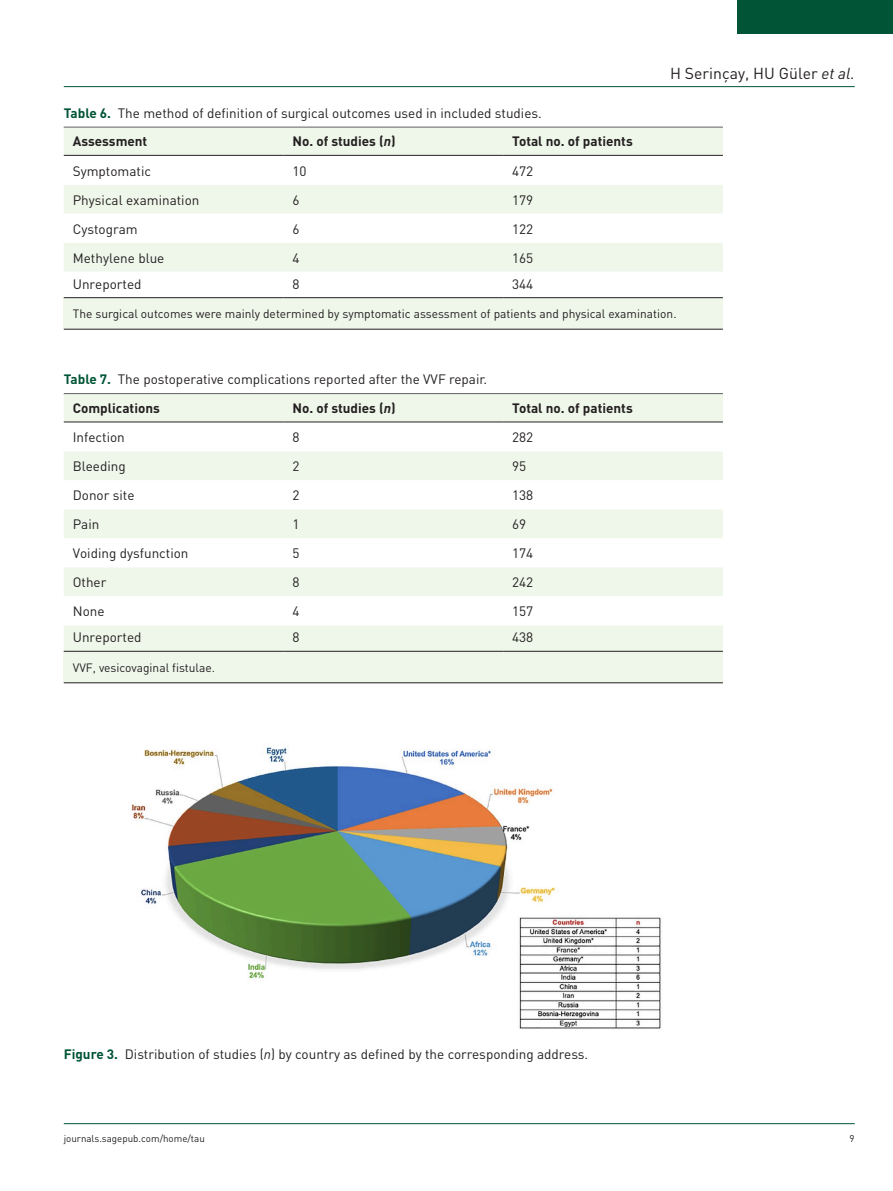
<style>
.page{position:relative;width:893px;height:1191px;background:#fff}
.page>*{position:absolute;margin:0;border:0;box-sizing:border-box;transform-origin:0 0}
.t1{font:15.75px "DIN";color:#231f20}
.t2{font:13.5px/28.5px "DIN";color:#231f20}
.t3{font:700 13.5px "DIN";color:#231f20}
.t4{font:12px "DIN";color:#231f20}
.t5{font:9.75px "DIN";color:#231f20}
.s1{font-weight:700;color:#015436}
.s2{font-weight:700}
.s3{font-style:italic}
</style>
<div class="page">
<hr style="left:64px;top:86px;width:791px;height:1px;background:#015436">
<hr style="left:64px;top:1123px;width:791px;height:1px;background:#015436">
<div style="left:738px;top:0;width:155px;height:34px;background:#015436"></div>
<div style="left:64px;top:651px;width:659px;height:32px;background:#eff7ea"></div>
<div style="left:64px;top:297px;width:659px;height:32px;background:#eff7ea"></div>
<hr style="left:64px;top:127px;width:659px;height:1px;background:#231f20">
<hr style="left:64px;top:329px;width:659px;height:1px;background:#231f20">
<div style="left:64px;top:128px;width:659px;height:27px;background:#eff7ea"></div>
<svg style="left:64px;top:185px;width:659px;height:87px;fill:#eff7ea"></svg>
<hr style="left:64px;top:155px;width:219px;height:1px;background:#231f20">
<hr style="left:283px;top:155px;width:220px;height:1px;background:#231f20">
<hr style="left:503px;top:155px;width:220px;height:1px;background:#231f20">
<hr style="left:64px;top:297px;width:219px;height:1px;background:#231f20">
<hr style="left:283px;top:297px;width:220px;height:1px;background:#231f20">
<hr style="left:503px;top:297px;width:220px;height:1px;background:#231f20">
<hr style="left:64px;top:393px;width:659px;height:1px;background:#231f20">
<hr style="left:64px;top:682px;width:659px;height:1px;background:#231f20">
<div style="left:64px;top:394px;width:659px;height:257px;background:#eff7ea"></div>
<svg style="left:64px;top:422px;width:659px;height:203px"></svg>
<hr style="left:64px;top:421px;width:219px;height:1px;background:#231f20">
<hr style="left:283px;top:421px;width:220px;height:1px;background:#231f20">
<hr style="left:503px;top:421px;width:220px;height:1px;background:#231f20">
<hr style="left:64px;top:651px;width:219px;height:1px;background:#231f20">
<hr style="left:283px;top:651px;width:220px;height:1px;background:#231f20">
<hr style="left:503px;top:651px;width:220px;height:1px;background:#231f20">
<img style="left:130px;top:747px;width:531px;height:282px">
<p class="t2" style="left:73px;top:98px;width:471px;text-indent:-9px"><span class="s1">Table 6.</span> The method of definition of surgical outcomes used in included studies.<br><span class="s2">Assessment</span></p>
<p class="t3" style="left:292px;top:133px;width:105px">No. of studies (<span class="s3">n</span>)</p>
<p class="t3" style="left:512px;top:133px;width:122px">Total no. of patients</p>
<p class="t1" style="left:670px;top:63px;width:186px">H Serinçay, HU Güler <span class="s3">et al.</span></p>
<p class="t2" style="left:73px;top:156px;width:80px">Symptomatic</p>
<p class="t2" style="left:292px;top:156px;width:16px">10</p>
<p class="t2" style="left:512px;top:156px;width:23px">472</p>
<p class="t2" style="left:73px;top:185px;width:128px">Physical examination</p>
<p class="t2" style="left:292px;top:185px;width:9px">6</p>
<p class="t2" style="left:512px;top:185px;width:23px">179</p>
<p class="t2" style="left:73px;top:214px;width:66px">Cystogram</p>
<p class="t2" style="left:292px;top:214px;width:9px">6</p>
<p class="t2" style="left:512px;top:214px;width:23px">122</p>
<p class="t2" style="left:73px;top:243px;width:93px">Methylene blue</p>
<p class="t2" style="left:292px;top:243px;width:9px">4</p>
<p class="t2" style="left:512px;top:243px;width:23px">165</p>
<p class="t2" style="left:73px;top:269px;width:70px">Unreported</p>
<p class="t2" style="left:292px;top:269px;width:9px">8</p>
<p class="t2" style="left:512px;top:269px;width:23px">344</p>
<p class="t4" style="left:73px;top:306px;width:605px">The surgical outcomes were mainly determined by symptomatic assessment of patients and physical examination.</p>
<p class="t2" style="left:73px;top:365px;width:416px;text-indent:-9px"><span class="s1">Table 7.</span> The postoperative complications reported after the VVF repair.<br><span class="s2">Complications</span></p>
<p class="t3" style="left:292px;top:399px;width:105px">No. of studies (<span class="s3">n</span>)</p>
<p class="t3" style="left:512px;top:399px;width:122px">Total no. of patients</p>
<p class="t2" style="left:73px;top:423px;width:54px">Infection</p>
<p class="t2" style="left:292px;top:423px;width:9px">8</p>
<p class="t2" style="left:512px;top:423px;width:23px">282</p>
<p class="t2" style="left:73px;top:452px;width:55px">Bleeding</p>
<p class="t2" style="left:292px;top:452px;width:9px">2</p>
<p class="t2" style="left:512px;top:452px;width:16px">95</p>
<p class="t2" style="left:73px;top:481px;width:63px">Donor site</p>
<p class="t2" style="left:292px;top:481px;width:9px">2</p>
<p class="t2" style="left:512px;top:481px;width:23px">138</p>
<p class="t2" style="left:73px;top:510px;width:28px">Pain</p>
<p class="t2" style="left:292px;top:510px;width:9px">1</p>
<p class="t2" style="left:512px;top:510px;width:16px">69</p>
<p class="t2" style="left:73px;top:539px;width:117px">Voiding dysfunction</p>
<p class="t2" style="left:292px;top:539px;width:9px">5</p>
<p class="t2" style="left:512px;top:539px;width:23px">174</p>
<p class="t2" style="left:73px;top:568px;width:35px">Other</p>
<p class="t2" style="left:292px;top:568px;width:9px">8</p>
<p class="t2" style="left:512px;top:568px;width:23px">242</p>
<p class="t2" style="left:73px;top:597px;width:33px">None</p>
<p class="t2" style="left:292px;top:597px;width:9px">4</p>
<p class="t2" style="left:512px;top:597px;width:23px">157</p>
<p class="t2" style="left:73px;top:623px;width:70px">Unreported</p>
<p class="t2" style="left:292px;top:623px;width:9px">8</p>
<p class="t2" style="left:512px;top:623px;width:23px">438</p>
<p class="t4" style="left:73px;top:660px;width:144px">VVF, vesicovaginal fistulae.</p>
<p class="t2" style="left:64px;top:1039px;width:526px"><span class="s1">Figure 3.</span> Distribution of studies (<span class="s3">n</span>) by country as defined by the corresponding address.</p>
<p class="t5" style="left:64px;top:1132px;width:143px">journals.sagepub.com/home/tau</p>
<p class="t5" style="left:850px;top:1132px;width:7px">9</p>
</div>
